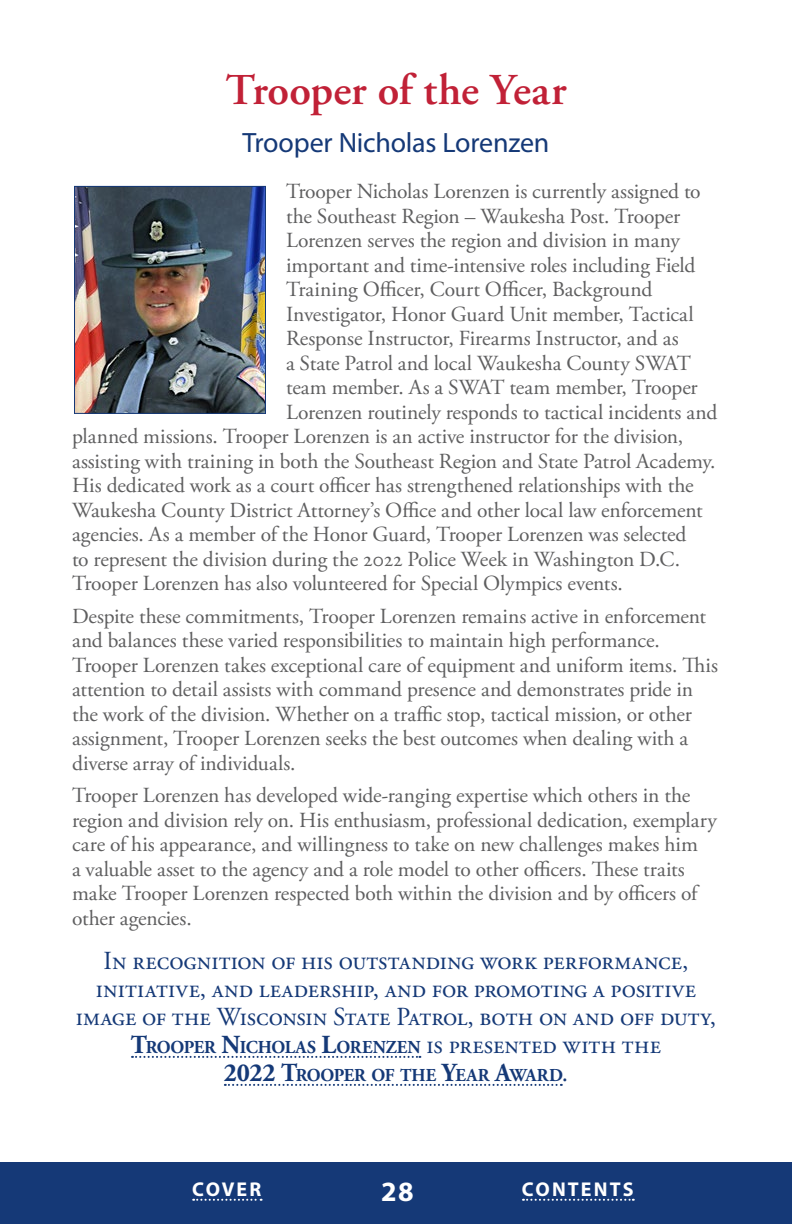
<style>
.page{position:relative;width:792px;height:1224px;background:#fff}
.page>*{position:absolute;margin:0;border:0;box-sizing:border-box;transform-origin:0 0}
.text-award2{font:600 44px "Adobe Garamond Pro";color:#c12137}
.text-name-commendabl{font:28px "Myriad Pro";letter-spacing:-.01em;color:#153977}
.t1{font:700 28px "Myriad Pro";color:#fff}
.congrats-end-page{font:26px/28px "Adobe Garamond Pro";color:#153977;text-align:center}
.text-bio-2-following{font:21.6px/24.4px "Adobe Garamond Pro";letter-spacing:-.015em;color:#5e5e5f}
.text-bio-2-following-2{font:21.6px "Adobe Garamond Pro";letter-spacing:-.035em;color:#5e5e5f}
.t2{font:700 20px "Myriad Pro";letter-spacing:.1em;color:#fff}
.congrats-end-page-2{font:700 18.2px/28px "Adobe Garamond Pro";letter-spacing:-.015em;color:#153977;text-align:center}
.s1{font-size:26px}
.s2{font-weight:400;font-size:26px}
</style>
<div class="page">
<svg style="left:132px;top:1056px;width:288px;height:2px"></svg>
<svg style="left:225px;top:1084px;width:337px;height:2px"></svg>
<img style="left:76px;top:188px;width:188px;height:224px">
<div style="left:74px;top:186px;width:192px;height:228px;border:1px solid #153977"></div>
<div style="left:0;top:1162px;width:792px;height:62px;background:#153977"></div>
<svg style="left:523px;top:1199px;width:111px;height:2px"></svg>
<svg style="left:193px;top:1199px;width:69px;height:2px"></svg>
<p class="text-award2" style="left:225px;top:65px;width:343px">Trooper of the Year</p>
<p class="text-name-commendabl" style="left:243px;top:125px;width:308px">Trooper Nicholas Lorenzen</p>
<p class="text-bio-2-following" style="left:286px;top:180px;width:416px">Trooper Nicholas Lorenzen is currently assigned to</p>
<p class="text-bio-2-following-2" style="left:286px;top:203px;width:396px">the Southeast Region – Waukesha Post. Trooper</p>
<p class="text-bio-2-following" style="left:286px;top:229px;width:396px">Lorenzen serves the region and division in many</p>
<p class="text-bio-2-following" style="left:286px;top:254px;width:411px">important and time-intensive roles including Field</p>
<p class="text-bio-2-following" style="left:286px;top:278px;width:368px">Training Officer, Court Officer, Background</p>
<p class="text-bio-2-following" style="left:286px;top:303px;width:409px">Investigator, Honor Guard Unit member, Tactical</p>
<p class="text-bio-2-following" style="left:286px;top:327px;width:394px">Response Instructor, Firearms Instructor, and as</p>
<p class="text-bio-2-following" style="left:286px;top:352px;width:407px">a State Patrol and local Waukesha County SWAT</p>
<p class="text-bio-2-following" style="left:286px;top:376px;width:413px">team member. As a SWAT team member, Trooper</p>
<p class="text-bio-2-following" style="left:286px;top:401px;width:433px">Lorenzen routinely responds to tactical incidents and</p>
<p class="text-bio-2-following" style="left:72px;top:425px;width:613px">planned missions. Trooper Lorenzen is an active instructor for the division,</p>
<p class="text-bio-2-following" style="left:72px;top:450px;width:645px">assisting with training in both the Southeast Region and State Patrol Academy.</p>
<p class="text-bio-2-following" style="left:72px;top:474px;width:623px">His dedicated work as a court officer has strengthened relationships with the</p>
<p class="text-bio-2-following" style="left:72px;top:499px;width:632px">Waukesha County District Attorney’s Office and other local law enforcement</p>
<p class="text-bio-2-following" style="left:72px;top:523px;width:616px">agencies. As a member of the Honor Guard, Trooper Lorenzen was selected</p>
<p class="text-bio-2-following" style="left:72px;top:548px;width:610px">to represent the division during the 2022 Police Week in Washington D.C.</p>
<p class="text-bio-2-following" style="left:72px;top:572px;width:552px">Trooper Lorenzen has also volunteered for Special Olympics events.</p>
<p class="text-bio-2-following" style="left:72px;top:605px;width:647px">Despite these commitments, Trooper Lorenzen remains active in enforcement and balances these varied responsibilities to maintain high performance.<br>Trooper Lorenzen takes exceptional care of equipment and uniform items. This attention to detail assists with command presence and demonstrates pride in the work of the division. Whether on a traffic stop, tactical mission, or other assignment, Trooper Lorenzen seeks the best outcomes when dealing with a diverse array of individuals.</p>
<p class="text-bio-2-following" style="left:72px;top:784px;width:646px">Trooper Lorenzen has developed wide-ranging expertise which others in the region and division rely on. His enthusiasm, professional dedication, exemplary care of his appearance, and willingness to take on new challenges makes him<br>a valuable asset to the agency and a role model to other officers. These traits make Trooper Lorenzen respected both within the division and by officers of other agencies.</p>
<p class="congrats-end-page" style="left:76px;top:948px;width:642px">In recognition of his outstanding work performance, initiative, and leadership, and for promoting a positive image of the Wisconsin State Patrol, both on and off duty,</p>
<p class="congrats-end-page-2" style="left:131px;top:1033px;width:532px"><span class="s1">T</span>ROOPER <span class="s1">N</span>ICHOLAS <span class="s1">L</span>ORENZEN <span class="s2">is presented with the<br></span><span class="s1">2022 T</span>ROOPER OF THE <span class="s1">Y</span>EAR <span class="s1">A</span>WARD<span class="s2">.</span></p>
<p class="t2" style="left:192px;top:1176px;width:71px">COVER</p>
<p class="t1" style="left:381px;top:1173px;width:34px">28</p>
<p class="t2" style="left:522px;top:1176px;width:113px">CONTENTS</p>
</div>
